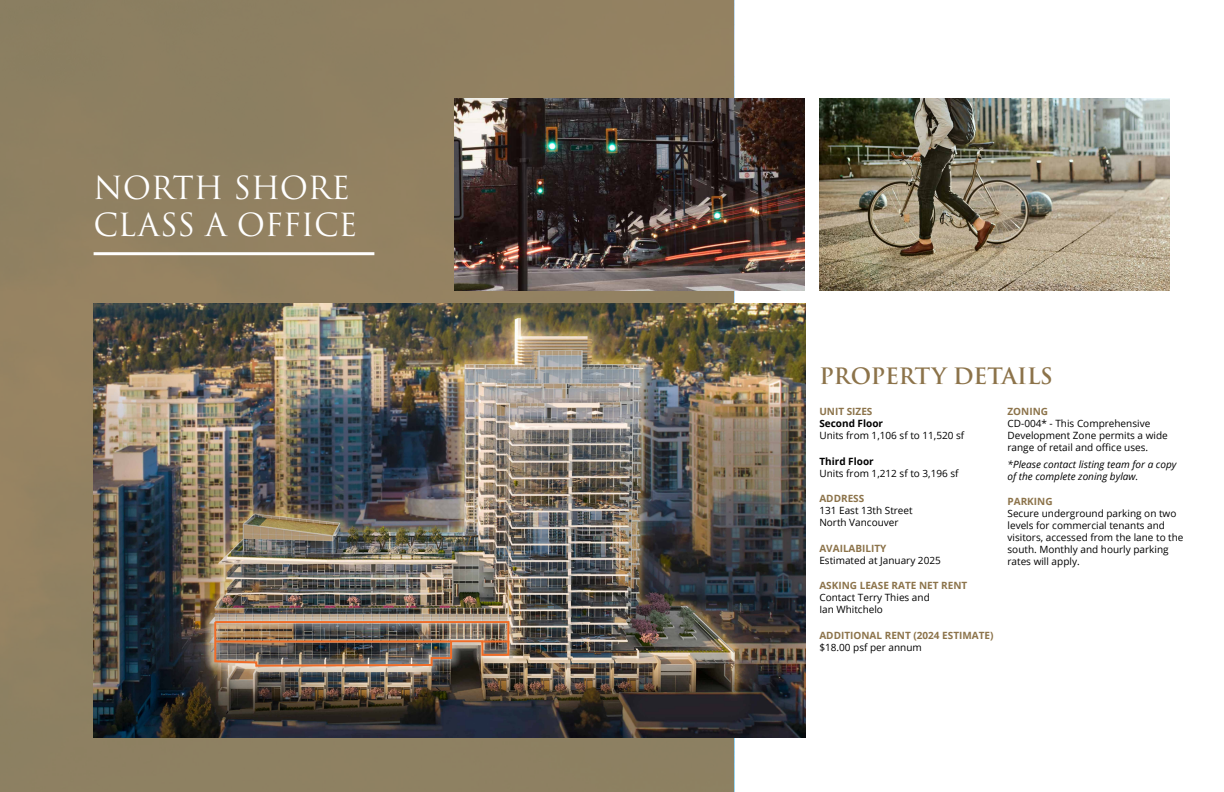
<style>
.page{position:relative;width:1224px;height:792px;background:#fff}
.page>*{position:absolute;margin:0;border:0;box-sizing:border-box;transform-origin:0 0}
.t1{font:31px/37.2px "Trajan Pro 3";letter-spacing:-.015em;color:#fff}
.t2{font:600 22px "Trajan Pro 3";color:#8c734a}
.t3{font:10px/12px "Open Sans";color:#000}
.t4{font:700 10px "Open Sans";color:#8c734a}
.t5{font:italic 10px/12px "Open Sans";color:#000}
.t6{font:700 10px "Open Sans";color:#000}
</style>
<div class="page">
<div style="left:0;top:0;width:734px;height:792px;background:#8f8061"></div>
<img style="left:94px;top:304px;width:712px;height:434px">
<hr style="left:94px;top:252px;width:280px;height:3px;background:#fff">
<div style="left:205px;top:612px;width:313px;height:64px;background:#fff;opacity:.8"></div>
<img style="left:213px;top:620px;width:297px;height:48px">
<hr style="left:215px;top:641px;width:236px;height:2px;background:#f06d28">
<hr style="left:483px;top:641px;width:26px;height:2px;background:#f06d28">
<img style="left:819px;top:98px;width:351px;height:193px">
<img style="left:454px;top:98px;width:351px;height:193px">
<h1 class="t1" style="left:94px;top:170px;width:265px">NORTH SHORE<br>CLASS A OFFICE</h1>
<h2 class="t2" style="left:819px;top:360px;width:235px">PROPERTY DETAILS</h2>
<p class="t4" style="left:819px;top:404px;width:55px">UNIT SIZES</p>
<p class="t6" style="left:819px;top:416px;width:65px">Second Floor</p>
<p class="t3" style="left:819px;top:429px;width:146px">Units from 1,106 sf to 11,520 sf</p>
<p class="t6" style="left:819px;top:454px;width:56px">Third Floor</p>
<p class="t3" style="left:819px;top:467px;width:141px">Units from 1,212 sf to 3,196 sf</p>
<p class="t4" style="left:819px;top:491px;width:46px">ADDRESS</p>
<p class="t3" style="left:819px;top:504px;width:95px">131 East 13th Street<br>North Vancouver</p>
<p class="t4" style="left:819px;top:541px;width:69px">AVAILABILITY</p>
<p class="t3" style="left:819px;top:554px;width:123px">Estimated at January 2025</p>
<p class="t4" style="left:819px;top:578px;width:149px">ASKING LEASE RATE NET RENT</p>
<p class="t3" style="left:819px;top:591px;width:112px">Contact Terry Thies and<br>Ian Whitchelo</p>
<p class="t4" style="left:819px;top:628px;width:176px">ADDITIONAL RENT (2024 ESTIMATE)</p>
<p class="t3" style="left:819px;top:641px;width:104px">$18.00 psf per annum</p>
<p class="t4" style="left:1008px;top:404px;width:42px">ZONING</p>
<p class="t3" style="left:1008px;top:417px;width:162px">CD-004* - This Comprehensive<br>Development Zone permits a wide range of retail and office uses.</p>
<p class="t5" style="left:1008px;top:458px;width:170px">*Please contact listing team for a copy of the complete zoning bylaw.</p>
<p class="t4" style="left:1008px;top:494px;width:47px">PARKING</p>
<p class="t3" style="left:1008px;top:507px;width:178px">Secure underground parking on two levels for commercial tenants and visitors, accessed from the lane to the south. Monthly and hourly parking rates will apply.</p>
</div>
